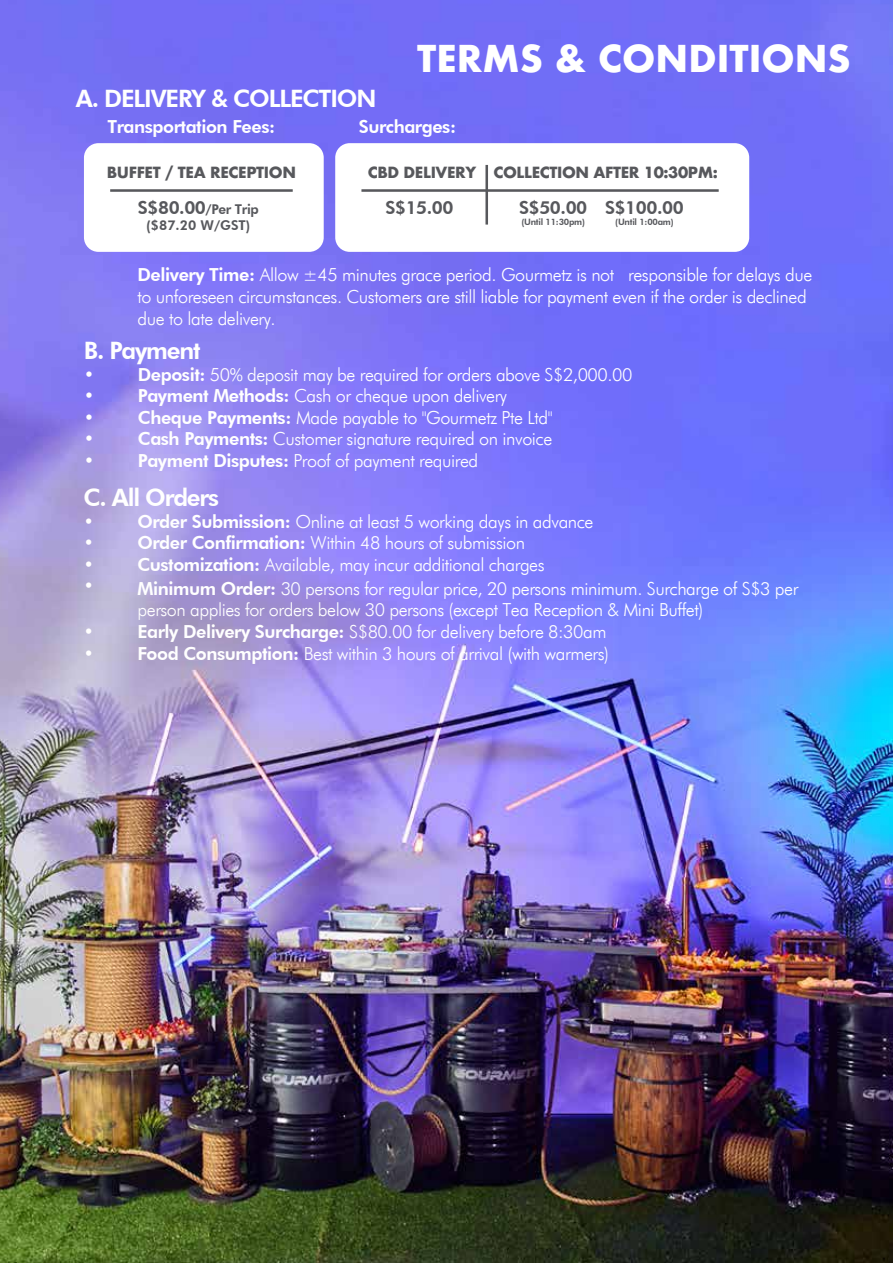
<style>
.page{position:relative;width:893px;height:1263px;background:#fff}
.page>*{position:absolute;margin:0;border:0;box-sizing:border-box;transform-origin:0 0}
.t1{font:700 36px "Futura";color:#fff}
.t2{font:800 24px "Futura BT";letter-spacing:-.05em;color:#fff}
.t3{font:300 18px/21.6px "Futura BT";letter-spacing:-.025em;color:#fff}
.t4{font:800 18px "Futura BT";letter-spacing:-.025em;color:#fff}
.t5{font:800 18px "Futura BT";letter-spacing:-.025em;color:#57585c}
.t6{font:700 15px "Futura";letter-spacing:-.025em;color:#57585c}
.t7{font:800 13.5px/16.2px "Futura BT";letter-spacing:-.025em;color:#57585c;text-align:center}
.t8{font:800 8.85px "Futura BT";letter-spacing:-.025em;color:#57585c}
.s1{font-size:18px}
.s2{font-weight:800}
</style>
<div class="page">
<img style="left:0;top:0;width:893px;height:1263px">
<div style="left:84px;top:143px;width:240px;height:109px;background:#fff;border-radius:14px"></div>
<hr style="left:110px;top:189px;width:183px;height:3px;background:#57585c">
<div style="left:335px;top:143px;width:414px;height:109px;background:#fff;border-radius:14px"></div>
<hr style="left:361px;top:189px;width:358px;height:3px;background:#57585c">
<hr style="left:485px;top:165px;width:3px;height:60px;background:#57585c">
<h1 class="t1" style="left:417px;top:33px;width:435px">TERMS &amp; CONDITIONS</h1>
<h2 class="t2" style="left:76px;top:84px;width:302px">A. DELIVERY &amp; COLLECTION</h2>
<p class="t4" style="left:107px;top:115px;width:169px">Transportation Fees:</p>
<p class="t6" style="left:107px;top:161px;width:191px">BUFFET / TEA RECEPTION</p>
<p class="t7" style="left:138px;top:201px;width:123px"><span class="s1">S$80.00</span>/Per Trip ($87.20 W/GST)</p>
<p class="t4" style="left:359px;top:115px;width:99px">Surcharges:</p>
<p class="t6" style="left:368px;top:161px;width:110px">CBD DELIVERY</p>
<p class="t5" style="left:385px;top:197px;width:70px">S$15.00</p>
<p class="t6" style="left:493px;top:161px;width:226px">COLLECTION AFTER 10:30PM:</p>
<p class="t5" style="left:519px;top:197px;width:70px">S$50.00</p>
<p class="t8" style="left:521px;top:216px;width:65px">(Until 11:30pm)</p>
<p class="t5" style="left:605px;top:197px;width:80px">S$100.00</p>
<p class="t8" style="left:615px;top:216px;width:60px">(Until 1:00am)</p>
<p class="t3" style="left:138px;top:264px;width:676px"><span class="s2">Delivery Time:</span> Allow ±45 minutes grace period. Gourmetz is not responsible for delays due to unforeseen circumstances. Customers are still liable for payment even if the order is declined due to late delivery.</p>
<h2 class="t2" style="left:84px;top:336px;width:118px">B. Payment</h2>
<p class="t4" style="left:84px;top:363px;width:12px">•</p>
<p class="t3" style="left:138px;top:363px;width:496px"><span class="s2">Deposit:</span> 50% deposit may be required for orders above S$2,000.00</p>
<p class="t4" style="left:84px;top:385px;width:12px">•</p>
<p class="t3" style="left:138px;top:385px;width:371px"><span class="s2">Payment Methods:</span> Cash or cheque upon delivery</p>
<p class="t4" style="left:84px;top:406px;width:12px">•</p>
<p class="t3" style="left:138px;top:406px;width:416px"><span class="s2">Cheque Payments:</span> Made payable to "Gourmetz Pte Ltd"</p>
<p class="t4" style="left:84px;top:428px;width:12px">•</p>
<p class="t3" style="left:138px;top:428px;width:416px"><span class="s2">Cash Payments:</span> Customer signature required on invoice</p>
<p class="t4" style="left:84px;top:450px;width:12px">•</p>
<p class="t3" style="left:138px;top:450px;width:342px"><span class="s2">Payment Disputes:</span> Proof of payment required</p>
<h2 class="t2" style="left:83px;top:483px;width:137px">C. All Orders</h2>
<p class="t4" style="left:83px;top:510px;width:12px">•</p>
<p class="t3" style="left:137px;top:510px;width:458px"><span class="s2">Order Submission:</span> Online at least 5 working days in advance</p>
<p class="t4" style="left:83px;top:532px;width:12px">•</p>
<p class="t3" style="left:137px;top:532px;width:389px"><span class="s2">Order Confirmation:</span> Within 48 hours of submission</p>
<p class="t4" style="left:83px;top:553px;width:12px">•</p>
<p class="t3" style="left:137px;top:553px;width:409px"><span class="s2">Customization:</span> Available, may incur additional charges</p>
<p class="t4" style="left:83px;top:575px;width:12px">•</p>
<p class="t3" style="left:138px;top:577px;width:662px"><span class="s2">Minimum Order:</span> 30 persons for regular price, 20 persons minimum. Surcharge of S$3 per person applies for orders below 30 persons (except Tea Reception &amp; Mini Buffet)</p>
<p class="t4" style="left:83px;top:620px;width:12px">•</p>
<p class="t3" style="left:137px;top:620px;width:471px"><span class="s2">Early Delivery Surcharge:</span> S$80.00 for delivery before 8:30am</p>
<p class="t4" style="left:83px;top:642px;width:12px">•</p>
<p class="t3" style="left:137px;top:642px;width:473px"><span class="s2">Food Consumption:</span> Best within 3 hours of arrival (with warmers)</p>
</div>
